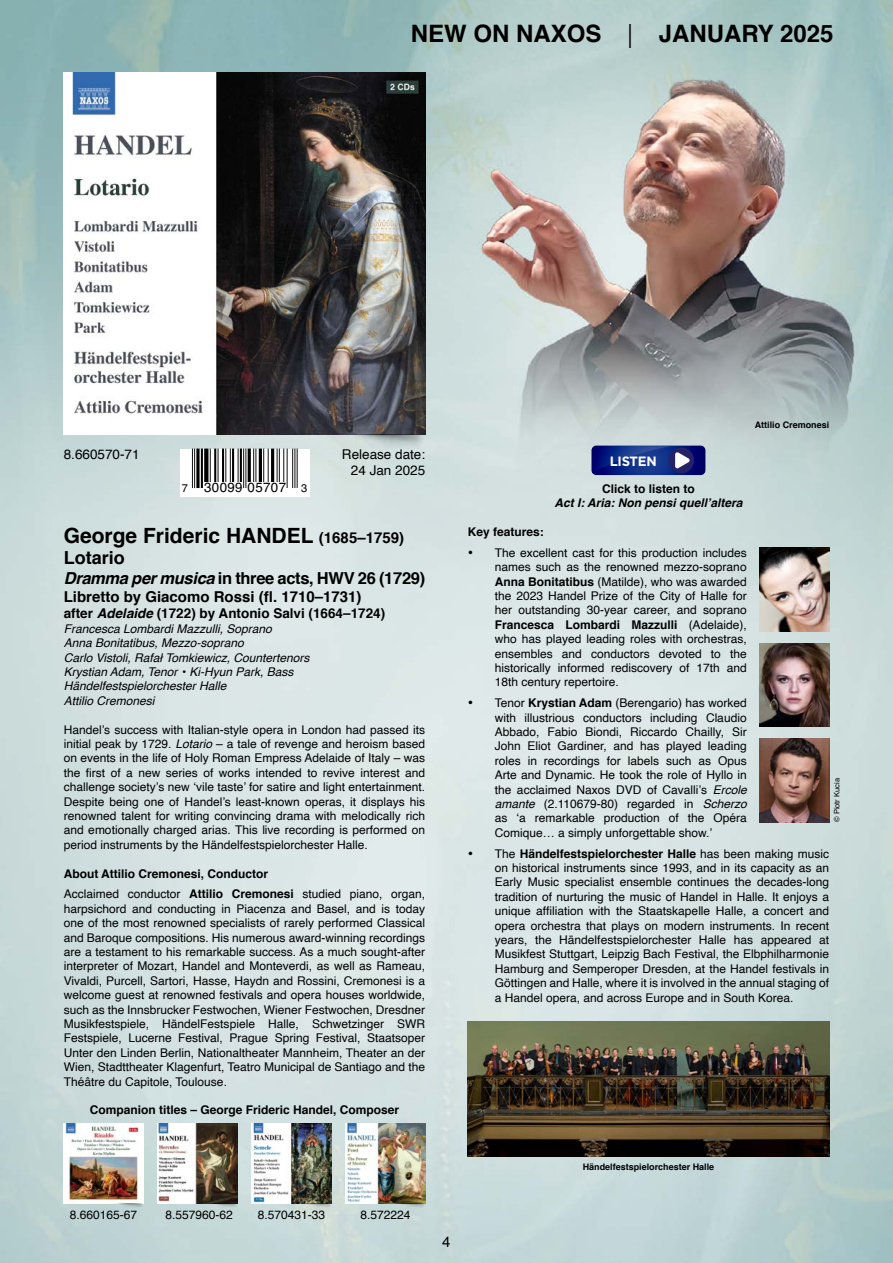
<style>
.page{position:relative;width:893px;height:1263px;background:#fff}
.page>*{position:absolute;margin:0;border:0;box-sizing:border-box;transform-origin:0 0}
.t1{font:700 24px "Helvetica";color:#000}
.t2{font:700 21px "Helvetica";color:#000}
.t3{font:700 18px "Helvetica";color:#000}
.t4{font:700 16.5px "Helvetica";letter-spacing:-.02em;color:#000}
.t5{font:700 15px "Helvetica";color:#000}
.t6{font:15px "Helvetica";color:#000}
.t7{font:700 13.5px "Helvetica";color:#000}
.t8{font:13.5px/16.2px "Helvetica";color:#000;text-align:right}
.t9{font:700 13.5px "Gotham";letter-spacing:-.02em;color:#fff}
.t10{font:13.35px "Helvetica";letter-spacing:.025em;color:#000}
.t11{font:12px/14.4px "Helvetica";color:#000;text-align:justify}
.t12{font:italic 12px/14.4px "Helvetica";color:#000}
.t13{font:700 12px/20.9px "Helvetica";color:#000}
.t14{font:italic 700 12px "Helvetica";color:#000}
.t15{font:700 9px "Helvetica";color:#000}
.t16{font:7.5px "Helvetica";color:#000}
.s1{font-weight:300}
.s2{font-size:11.1px}
.s3{font-size:15px}
.s4{font-style:italic}
.s5{font-style:normal}
.s6{font-weight:400}
.s7{font-weight:700}
</style>
<div class="page">
<img style="left:0;top:0;width:893px;height:1263px">
<img style="left:64px;top:73px;width:361px;height:361px">
<img style="left:248px;top:434px;width:177px;height:15px">
<svg style="left:180px;top:449px;width:129px;height:47px"></svg>
<hr style="left:297px;top:449px;width:1px;height:39px;background:#000">
<hr style="left:294px;top:449px;width:1px;height:39px;background:#000">
<hr style="left:292px;top:449px;width:1px;height:39px;background:#000">
<hr style="left:287px;top:449px;width:1px;height:39px;background:#000">
<hr style="left:283px;top:449px;width:1px;height:33px;background:#000">
<hr style="left:279px;top:449px;width:1px;height:33px;background:#000">
<hr style="left:277px;top:449px;width:1px;height:33px;background:#000">
<hr style="left:271px;top:449px;width:3px;height:33px;background:#000">
<hr style="left:268px;top:449px;width:1px;height:33px;background:#000">
<hr style="left:263px;top:449px;width:1px;height:33px;background:#000">
<hr style="left:259px;top:449px;width:3px;height:33px;background:#000">
<hr style="left:255px;top:449px;width:1px;height:33px;background:#000">
<hr style="left:253px;top:449px;width:1px;height:33px;background:#000">
<hr style="left:248px;top:449px;width:3px;height:33px;background:#000">
<hr style="left:245px;top:449px;width:1px;height:39px;background:#000">
<hr style="left:243px;top:449px;width:1px;height:39px;background:#000">
<hr style="left:240px;top:449px;width:2px;height:33px;background:#000">
<hr style="left:238px;top:449px;width:1px;height:33px;background:#000">
<hr style="left:232px;top:449px;width:2px;height:33px;background:#000">
<hr style="left:230px;top:449px;width:1px;height:33px;background:#000">
<hr style="left:225px;top:449px;width:1px;height:33px;background:#000">
<hr style="left:222px;top:449px;width:2px;height:33px;background:#000">
<hr style="left:218px;top:449px;width:1px;height:33px;background:#000">
<hr style="left:214px;top:449px;width:2px;height:33px;background:#000">
<hr style="left:210px;top:449px;width:1px;height:33px;background:#000">
<svg style="left:204px;top:449px;width:4px;height:33px"></svg>
<hr style="left:201px;top:449px;width:2px;height:39px;background:#000">
<svg style="left:196px;top:449px;width:4px;height:39px"></svg>
<hr style="left:194px;top:449px;width:1px;height:39px;background:#000">
<hr style="left:192px;top:449px;width:1px;height:39px;background:#000">
<svg style="left:591px;top:446px;width:114px;height:29px;background:#1b2f85"></svg>
<img style="left:468px;top:1021px;width:361px;height:136px">
<img style="left:64px;top:1124px;width:79px;height:79px">
<img style="left:80px;top:1203px;width:63px;height:7px">
<img style="left:158px;top:1124px;width:79px;height:79px">
<img style="left:174px;top:1203px;width:63px;height:7px">
<img style="left:252px;top:1124px;width:79px;height:79px">
<img style="left:268px;top:1203px;width:63px;height:7px">
<img style="left:346px;top:1124px;width:79px;height:79px">
<img style="left:362px;top:1203px;width:63px;height:7px">
<img style="left:759px;top:548px;width:70px;height:83px">
<img style="left:759px;top:643px;width:70px;height:84px">
<img style="left:759px;top:739px;width:70px;height:83px">
<h1 class="t1" style="left:411px;top:15px;width:424px">NEW ON NAXOS <span class="s1">|</span> JANUARY 2025</h1>
<p class="t8" style="left:64px;top:446px;width:77px">8.660570-71</p>
<p class="t8" style="left:342px;top:446px;width:85px">Release date:<br>24 Jan 2025</p>
<p class="t10" style="left:182px;top:477px;width:127px"><span class="s2">7</span> 30099 05707 <span class="s2">3</span></p>
<h2 class="t2" style="left:64px;top:518px;width:342px">George Frideric HANDEL <span class="s3">(1685–1759)</span></h2>
<h3 class="t3" style="left:64px;top:543px;width:63px">Lotario</h3>
<h3 class="t4" style="left:64px;top:565px;width:363px"><span class="s4">Dramma per musica</span> in three acts, HWV 26 (1729)</h3>
<p class="t5" style="left:64px;top:585px;width:299px">Libretto by Giacomo Rossi (fl. 1710–1731)</p>
<p class="t7" style="left:64px;top:603px;width:323px">after <span class="s4">Adelaide</span> (1722) by Antonio Salvi (1664–1724)</p>
<p class="t12" style="left:64px;top:622px;width:247px">Francesca Lombardi Mazzulli, Soprano<br>Anna Bonitatibus, Mezzo-soprano<br>Carlo Vistoli, Rafał Tomkiewicz, Countertenors Krystian Adam, Tenor <span class="s5">•</span> Ki-Hyun Park, Bass Händelfestspielorchester Halle<br>Attilio Cremonesi</p>
<p class="t11" style="left:64px;top:723px;width:363px">Handel’s success with Italian-style opera in London had passed its initial peak by 1729. <span class="s4">Lotario</span> – a tale of revenge and heroism based on events in the life of Holy Roman Empress Adelaide of Italy – was the first of a new series of works intended to revive interest and challenge society’s new ‘vile taste’ for satire and light entertainment.<br>Despite being one of Handel’s least-known operas, it displays his renowned talent for writing convincing drama with melodically rich and emotionally charged arias. This live recording is performed on period instruments by the Händelfestspielorchester Halle.</p>
<p class="t13" style="left:64px;top:863px;width:363px">About Attilio Cremonesi, Conductor<br><span class="s6">Acclaimed conductor</span> Attilio Cremonesi <span class="s6">studied piano, organ,</span></p>
<p class="t11" style="left:64px;top:902px;width:363px">harpsichord and conducting in Piacenza and Basel, and is today one of the most renowned specialists of rarely performed Classical and Baroque compositions. His numerous award-winning recordings are a testament to his remarkable success. As a much sought-after interpreter of Mozart, Handel and Monteverdi, as well as Rameau, Vivaldi, Purcell, Sartori, Hasse, Haydn and Rossini, Cremonesi is a welcome guest at renowned festivals and opera houses worldwide, such as the Innsbrucker Festwochen, Wiener Festwochen, Dresdner Musikfestspiele, HändelFestspiele Halle, Schwetzinger SWR Festspiele, Lucerne Festival, Prague Spring Festival, Staatsoper Unter den Linden Berlin, Nationaltheater Mannheim, Theater an der Wien, Stadttheater Klagenfurt, Teatro Municipal de Santiago and the Théâtre du Capitole, Toulouse.</p>
<p class="t13" style="left:90px;top:1100px;width:311px">Companion titles – George Frideric Handel, Composer</p>
<p class="t11" style="left:70px;top:1208px;width:69px">8.660165-67</p>
<p class="t11" style="left:165px;top:1208px;width:69px">8.557960-62</p>
<p class="t11" style="left:258px;top:1208px;width:69px">8.570431-33</p>
<p class="t11" style="left:360px;top:1208px;width:52px">8.572224</p>
<p class="t6" style="left:442px;top:1230px;width:10px">4</p>
<p class="t9" style="left:610px;top:452px;width:48px">LISTEN</p>
<p class="t13" style="left:602px;top:478px;width:94px">Click to listen to</p>
<p class="t14" style="left:554px;top:493px;width:190px">Act I: Aria: Non pensi quell’altera</p>
<p class="t15" style="left:755px;top:418px;width:76px">Attilio Cremonesi</p>
<p class="t13" style="left:468px;top:522px;width:78px">Key features:</p>
<p class="t11" style="left:495px;top:546px;width:253px;text-indent:-27px">• The excellent cast for this production includes names such as the renowned mezzo-soprano <span class="s7">Anna Bonitatibus</span> (Matilde), who was awarded the 2023 Handel Prize of the City of Halle for her outstanding 30-year career, and soprano <span class="s7">Francesca Lombardi Mazzulli</span> (Adelaide), who has played leading roles with orchestras, ensembles and conductors devoted to the historically informed rediscovery of 17th and 18th century repertoire.</p>
<p class="t11" style="left:495px;top:696px;width:253px;text-indent:-27px">• Tenor <span class="s7">Krystian Adam</span> (Berengario) has worked with illustrious conductors including Claudio Abbado, Fabio Biondi, Riccardo Chailly, Sir John Eliot Gardiner, and has played leading roles in recordings for labels such as Opus Arte and Dynamic. He took the role of Hyllo in the acclaimed Naxos DVD of Cavalli’s <span class="s4">Ercole amante</span> (2.110679-80) regarded in <span class="s4">Scherzo </span>as ‘a remarkable production of the Opéra Comique… a simply unforgettable show.’</p>
<p class="t11" style="left:495px;top:847px;width:336px;text-indent:-27px">• The <span class="s7">Händelfestspielorchester Halle</span> has been making music on historical instruments since 1993, and in its capacity as an Early Music specialist ensemble continues the decades-long tradition of nurturing the music of Handel in Halle. It enjoys a unique affiliation with the Staatskapelle Halle, a concert and opera orchestra that plays on modern instruments. In recent years, the Händelfestspielorchester Halle has appeared at Musikfest Stuttgart, Leipzig Bach Festival, the Elbphilharmonie Hamburg and Semperoper Dresden, at the Handel festivals in Göttingen and Halle, where it is involved in the annual staging of a Handel opera, and across Europe and in South Korea.</p>
<p class="t16" style="left:831px;top:822px;width:45px;rotate:-90deg">© Piotr Kucia</p>
<p class="t15" style="left:583px;top:1159px;width:133px">Händelfestspielorchester Halle</p>
</div>
